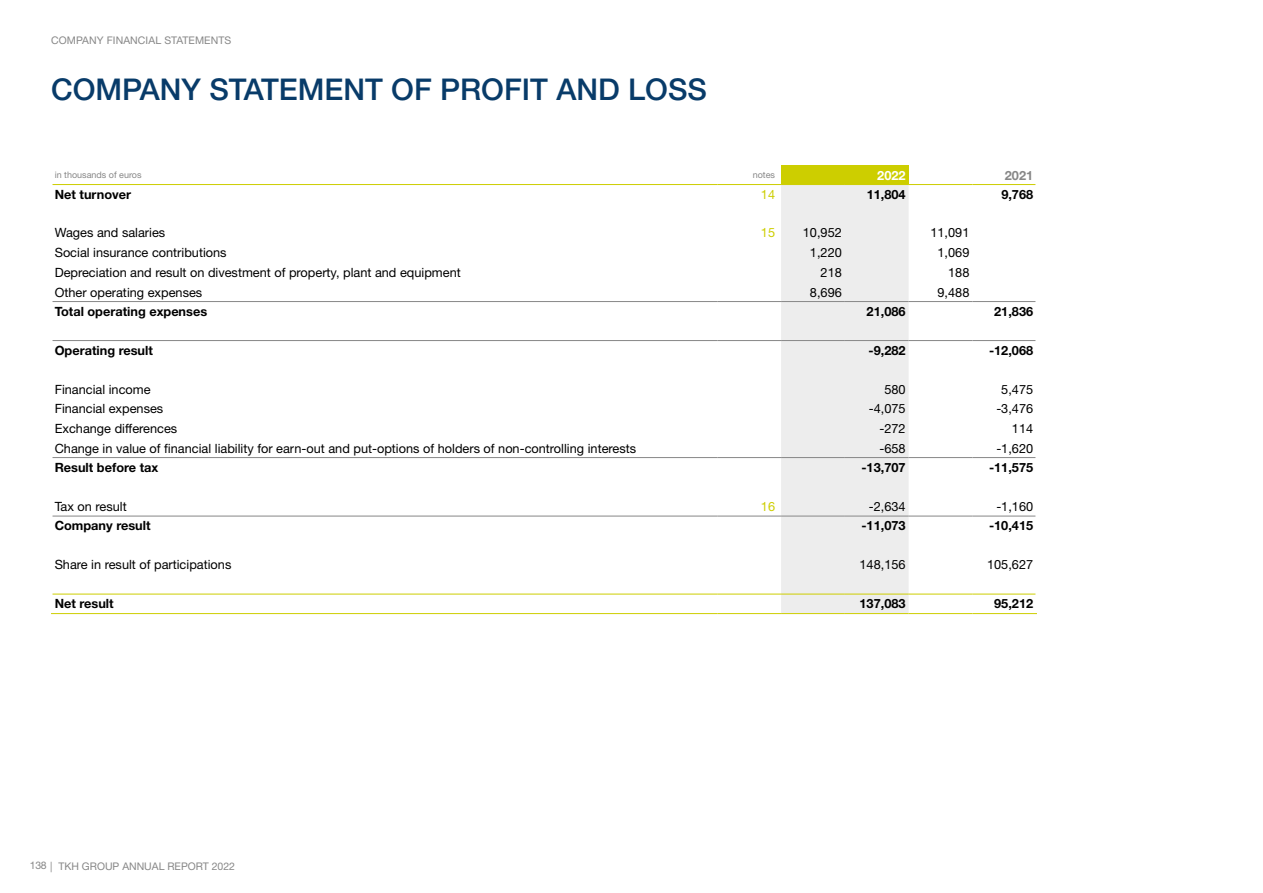
<style>
.page{position:relative;width:1263px;height:893px;background:#fff}
.page>*{position:absolute;margin:0;border:0;box-sizing:border-box;transform-origin:0 0}
.t1{font:500 30px "Helvetica Neue LT Pro";color:#083b69}
.t2{font:12.75px "Helvetica Neue LT Pro";color:#000}
.t3{font:700 12.75px "Helvetica Neue LT Pro";color:#000}
.t4{font:12.75px "Helvetica Neue LT Pro";color:#cdce00}
.t5{font:700 12.75px "Helvetica Neue LT Pro";color:#fff}
.t6{font:700 12.75px "Helvetica Neue LT Pro";color:#878787}
.t7{font:10.5px "Helvetica Neue LT Pro";color:#878787}
.t8{font:9px "Helvetica Neue LT Pro";color:#878787}
</style>
<div class="page">
<svg style="left:52px;top:184px;width:984px;height:411px"></svg>
<div style="left:781px;top:165px;width:128px;height:20px;background:#cdce00"></div>
<div style="left:781px;top:185px;width:128px;height:428px;background:#ededed"></div>
<hr style="left:53px;top:184px;width:664px;height:1px;background:#cdce00">
<hr style="left:717px;top:184px;width:64px;height:1px;background:#cdce00">
<hr style="left:909px;top:184px;width:63px;height:1px;background:#cdce00">
<hr style="left:972px;top:184px;width:63px;height:1px;background:#cdce00">
<hr style="left:53px;top:301px;width:664px;height:1px;background:#878787">
<hr style="left:717px;top:301px;width:64px;height:1px;background:#878787">
<hr style="left:781px;top:301px;width:64px;height:1px;background:#878787">
<hr style="left:845px;top:301px;width:64px;height:1px;background:#878787">
<hr style="left:909px;top:301px;width:63px;height:1px;background:#878787">
<hr style="left:972px;top:301px;width:63px;height:1px;background:#878787">
<hr style="left:53px;top:340px;width:664px;height:1px;background:#878787">
<hr style="left:717px;top:340px;width:64px;height:1px;background:#878787">
<hr style="left:781px;top:340px;width:64px;height:1px;background:#878787">
<hr style="left:845px;top:340px;width:64px;height:1px;background:#878787">
<hr style="left:909px;top:340px;width:63px;height:1px;background:#878787">
<hr style="left:972px;top:340px;width:63px;height:1px;background:#878787">
<hr style="left:53px;top:457px;width:664px;height:1px;background:#878787">
<hr style="left:717px;top:457px;width:64px;height:1px;background:#878787">
<hr style="left:781px;top:457px;width:64px;height:1px;background:#878787">
<hr style="left:845px;top:457px;width:64px;height:1px;background:#878787">
<hr style="left:909px;top:457px;width:63px;height:1px;background:#878787">
<hr style="left:972px;top:457px;width:63px;height:1px;background:#878787">
<hr style="left:53px;top:516px;width:664px;height:1px;background:#878787">
<hr style="left:717px;top:516px;width:64px;height:1px;background:#878787">
<hr style="left:781px;top:516px;width:64px;height:1px;background:#878787">
<hr style="left:845px;top:516px;width:64px;height:1px;background:#878787">
<hr style="left:909px;top:516px;width:63px;height:1px;background:#878787">
<hr style="left:972px;top:516px;width:63px;height:1px;background:#878787">
<hr style="left:53px;top:594px;width:664px;height:1px;background:#cdce00">
<hr style="left:717px;top:594px;width:64px;height:1px;background:#cdce00">
<hr style="left:781px;top:594px;width:64px;height:1px;background:#cdce00">
<hr style="left:845px;top:594px;width:64px;height:1px;background:#cdce00">
<hr style="left:909px;top:594px;width:63px;height:1px;background:#cdce00">
<hr style="left:972px;top:594px;width:63px;height:1px;background:#cdce00">
<hr style="left:51px;top:613px;width:666px;height:1px;background:#cdce00">
<hr style="left:717px;top:613px;width:64px;height:1px;background:#cdce00">
<hr style="left:781px;top:613px;width:64px;height:1px;background:#cdce00">
<hr style="left:845px;top:613px;width:64px;height:1px;background:#cdce00">
<hr style="left:909px;top:613px;width:63px;height:1px;background:#cdce00">
<hr style="left:972px;top:613px;width:65px;height:1px;background:#cdce00">
<p class="t7" style="left:51px;top:33px;width:182px">COMPANY FINANCIAL STATEMENTS</p>
<h1 class="t1" style="left:51px;top:71px;width:657px">COMPANY STATEMENT OF PROFIT AND LOSS</h1>
<p class="t8" style="left:55px;top:169px;width:88px">in thousands of euros</p>
<p class="t8" style="left:753px;top:169px;width:24px">notes</p>
<p class="t5" style="left:877px;top:167px;width:30px">2022</p>
<p class="t6" style="left:1005px;top:167px;width:30px">2021</p>
<p class="t3" style="left:55px;top:187px;width:78px">Net turnover</p>
<p class="t4" style="left:761px;top:187px;width:16px">14</p>
<p class="t3" style="left:867px;top:187px;width:40px">11,804</p>
<p class="t3" style="left:1001px;top:187px;width:33px">9,768</p>
<p class="t2" style="left:55px;top:225px;width:112px">Wages and salaries</p>
<p class="t4" style="left:761px;top:225px;width:16px">15</p>
<p class="t2" style="left:803px;top:225px;width:40px">10,952</p>
<p class="t2" style="left:930px;top:225px;width:40px">11,091</p>
<p class="t2" style="left:55px;top:245px;width:173px">Social insurance contributions</p>
<p class="t2" style="left:810px;top:245px;width:33px">1,220</p>
<p class="t2" style="left:937px;top:245px;width:33px">1,069</p>
<p class="t2" style="left:55px;top:264px;width:408px">Depreciation and result on divestment of property, plant and equipment</p>
<p class="t2" style="left:821px;top:264px;width:23px">218</p>
<p class="t2" style="left:948px;top:264px;width:23px">188</p>
<p class="t2" style="left:55px;top:284px;width:149px">Other operating expenses</p>
<p class="t2" style="left:810px;top:284px;width:33px">8,696</p>
<p class="t2" style="left:937px;top:284px;width:33px">9,488</p>
<p class="t3" style="left:55px;top:303px;width:154px">Total operating expenses</p>
<p class="t3" style="left:867px;top:303px;width:40px">21,086</p>
<p class="t3" style="left:994px;top:303px;width:40px">21,836</p>
<p class="t3" style="left:55px;top:342px;width:100px">Operating result</p>
<p class="t3" style="left:868px;top:342px;width:39px">-9,282</p>
<p class="t3" style="left:989px;top:342px;width:46px">-12,068</p>
<p class="t2" style="left:55px;top:381px;width:97px">Financial income</p>
<p class="t2" style="left:884px;top:381px;width:23px">580</p>
<p class="t2" style="left:1001px;top:381px;width:33px">5,475</p>
<p class="t2" style="left:55px;top:401px;width:110px">Financial expenses</p>
<p class="t2" style="left:869px;top:401px;width:38px">-4,075</p>
<p class="t2" style="left:996px;top:401px;width:38px">-3,476</p>
<p class="t2" style="left:55px;top:420px;width:124px">Exchange differences</p>
<p class="t2" style="left:879px;top:420px;width:28px">-272</p>
<p class="t2" style="left:1012px;top:420px;width:23px">114</p>
<p class="t2" style="left:55px;top:440px;width:583px">Change in value of financial liability for earn-out and put-options of holders of non-controlling interests</p>
<p class="t2" style="left:879px;top:440px;width:28px">-658</p>
<p class="t2" style="left:996px;top:440px;width:38px">-1,620</p>
<p class="t3" style="left:55px;top:459px;width:105px">Result before tax</p>
<p class="t3" style="left:861px;top:459px;width:46px">-13,707</p>
<p class="t3" style="left:989px;top:459px;width:46px">-11,575</p>
<p class="t2" style="left:55px;top:499px;width:74px">Tax on result</p>
<p class="t4" style="left:761px;top:499px;width:16px">16</p>
<p class="t2" style="left:869px;top:499px;width:38px">-2,634</p>
<p class="t2" style="left:996px;top:499px;width:38px">-1,160</p>
<p class="t3" style="left:55px;top:518px;width:97px">Company result</p>
<p class="t3" style="left:861px;top:518px;width:46px">-11,073</p>
<p class="t3" style="left:989px;top:518px;width:46px">-10,415</p>
<p class="t2" style="left:55px;top:557px;width:178px">Share in result of participations</p>
<p class="t2" style="left:859px;top:557px;width:48px">148,156</p>
<p class="t2" style="left:987px;top:557px;width:48px">105,627</p>
<p class="t3" style="left:55px;top:596px;width:61px">Net result</p>
<p class="t3" style="left:859px;top:596px;width:48px">137,083</p>
<p class="t3" style="left:994px;top:596px;width:40px">95,212</p>
<p class="t7" style="left:30px;top:860px;width:207px">138 | TKH GROUP ANNUAL REPORT 2022</p>
</div>
